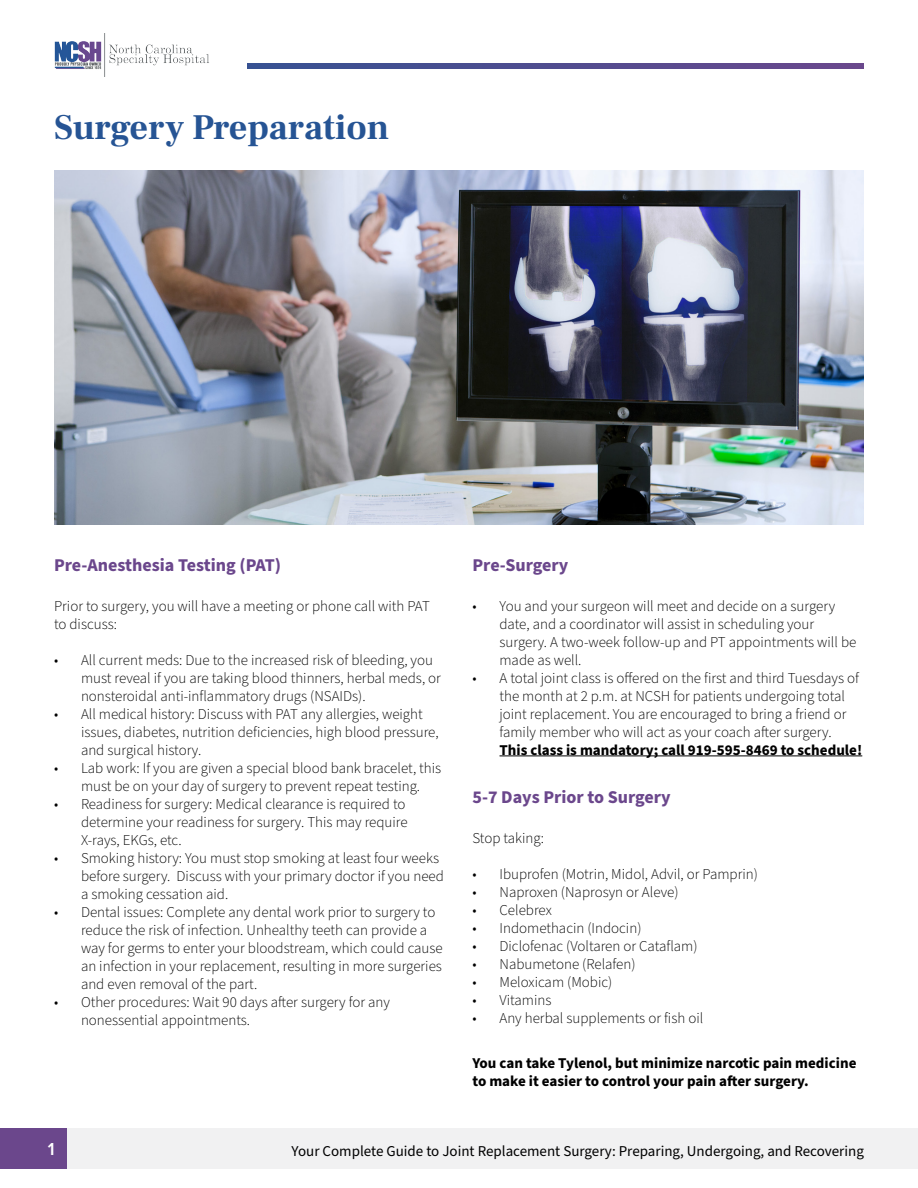
<style>
.page{position:relative;width:918px;height:1188px;background:#fff}
.page>*{position:absolute;margin:0;border:0;box-sizing:border-box;transform-origin:0 0}
.t1{font:36px "Frank Ruhl Libre";color:#265494}
.t2{font:700 18px "Source Sans Pro";color:#6b478c}
.t3{font:600 18px "Proxima Nova";color:#fff}
.t4{font:300 15px/18px "Source Sans Pro";color:#000}
.t5{font:700 15px/18px "Source Sans Pro";color:#000}
.t6{font:15px "Source Sans Pro";color:#000}
</style>
<div class="page">
<div style="left:0;top:1128px;width:68px;height:40px;background:#6b478c"></div>
<div style="left:68px;top:1128px;width:850px;height:40px;background:#f1f1f2"></div>
<svg style="left:248px;top:63px;width:616px;height:6px;background:#504c8f"></svg>
<img style="left:54px;top:34px;width:155px;height:43px">
<hr style="left:500px;top:756px;width:362px;height:1px;background:#000">
<img style="left:54px;top:171px;width:810px;height:354px">
<h1 class="t1" style="left:54px;top:105px;width:337px">Surgery Preparation</h1>
<p class="t2" style="left:54px;top:553px;width:229px">Pre-Anesthesia Testing (PAT)</p>
<p class="t2" style="left:472px;top:553px;width:97px">Pre-Surgery</p>
<p class="t4" style="left:54px;top:597px;width:378px">Prior to surgery, you will have a meeting or phone call with PAT to discuss:</p>
<p class="t4" style="left:81px;top:651px;width:362px;text-indent:-27px">• All current meds: Due to the increased risk of bleeding, you must reveal if you are taking blood thinners, herbal meds, or nonsteroidal anti-inflammatory drugs (NSAIDs).</p>
<p class="t4" style="left:81px;top:705px;width:359px;text-indent:-27px">• All medical history: Discuss with PAT any allergies, weight issues, diabetes, nutrition deficiencies, high blood pressure, and surgical history.</p>
<p class="t4" style="left:54px;top:759px;width:389px;text-align:center">• Lab work: If you are given a special blood bank bracelet, this must be on your day of surgery to prevent repeat testing.</p>
<p class="t4" style="left:81px;top:795px;width:328px;text-indent:-27px">• Readiness for surgery: Medical clearance is required to determine your readiness for surgery. This may require<br>X-rays, EKGs, etc.</p>
<p class="t4" style="left:81px;top:849px;width:364px;text-indent:-27px">• Smoking history: You must stop smoking at least four weeks before surgery. Discuss with your primary doctor if you need a smoking cessation aid.</p>
<p class="t4" style="left:81px;top:903px;width:363px;text-indent:-27px">• Dental issues: Complete any dental work prior to surgery to reduce the risk of infection. Unhealthy teeth can provide a way for germs to enter your bloodstream, which could cause an infection in your replacement, resulting in more surgeries and even removal of the part.</p>
<p class="t4" style="left:81px;top:993px;width:310px;text-indent:-27px">• Other procedures: Wait 90 days after surgery for any nonessential appointments.</p>
<p class="t4" style="left:500px;top:597px;width:358px;text-indent:-27px">• You and your surgeon will meet and decide on a surgery date, and a coordinator will assist in scheduling your surgery. A two-week follow-up and PT appointments will be made as well.</p>
<p class="t4" style="left:500px;top:669px;width:361px;text-indent:-27px">• A total joint class is offered on the first and third Tuesdays of the month at 2 p.m. at NCSH for patients undergoing total joint replacement. You are encouraged to bring a friend or family member who will act as your coach after surgery.</p>
<p class="t5" style="left:500px;top:741px;width:364px">This class is mandatory; call 919-595-8469 to schedule!</p>
<p class="t2" style="left:472px;top:785px;width:200px">5-7 Days Prior to Surgery</p>
<p class="t4" style="left:472px;top:829px;width:73px">Stop taking:</p>
<p class="t4" style="left:472px;top:865px;width:287px">• Ibuprofen (Motrin, Midol, Advil, or Pamprin)</p>
<p class="t4" style="left:472px;top:883px;width:208px">• Naproxen (Naprosyn or Aleve)</p>
<p class="t4" style="left:472px;top:901px;width:81px">• Celebrex</p>
<p class="t4" style="left:472px;top:919px;width:170px">• Indomethacin (Indocin)</p>
<p class="t4" style="left:472px;top:937px;width:227px">• Diclofenac (Voltaren or Cataflam)</p>
<p class="t4" style="left:472px;top:955px;width:165px">• Nabumetone (Relafen)</p>
<p class="t4" style="left:472px;top:973px;width:141px">• Meloxicam (Mobic)</p>
<p class="t4" style="left:472px;top:991px;width:80px">• Vitamins</p>
<p class="t4" style="left:472px;top:1009px;width:232px">• Any herbal supplements or fish oil</p>
<p class="t5" style="left:472px;top:1054px;width:385px">You can take Tylenol, but minimize narcotic pain medicine to make it easier to control your pain after surgery.</p>
<p class="t3" style="left:48px;top:1136px;width:8px">1</p>
<p class="t6" style="left:292px;top:1141px;width:574px">Your Complete Guide to Joint Replacement Surgery: Preparing, Undergoing, and Recovering</p>
</div>
